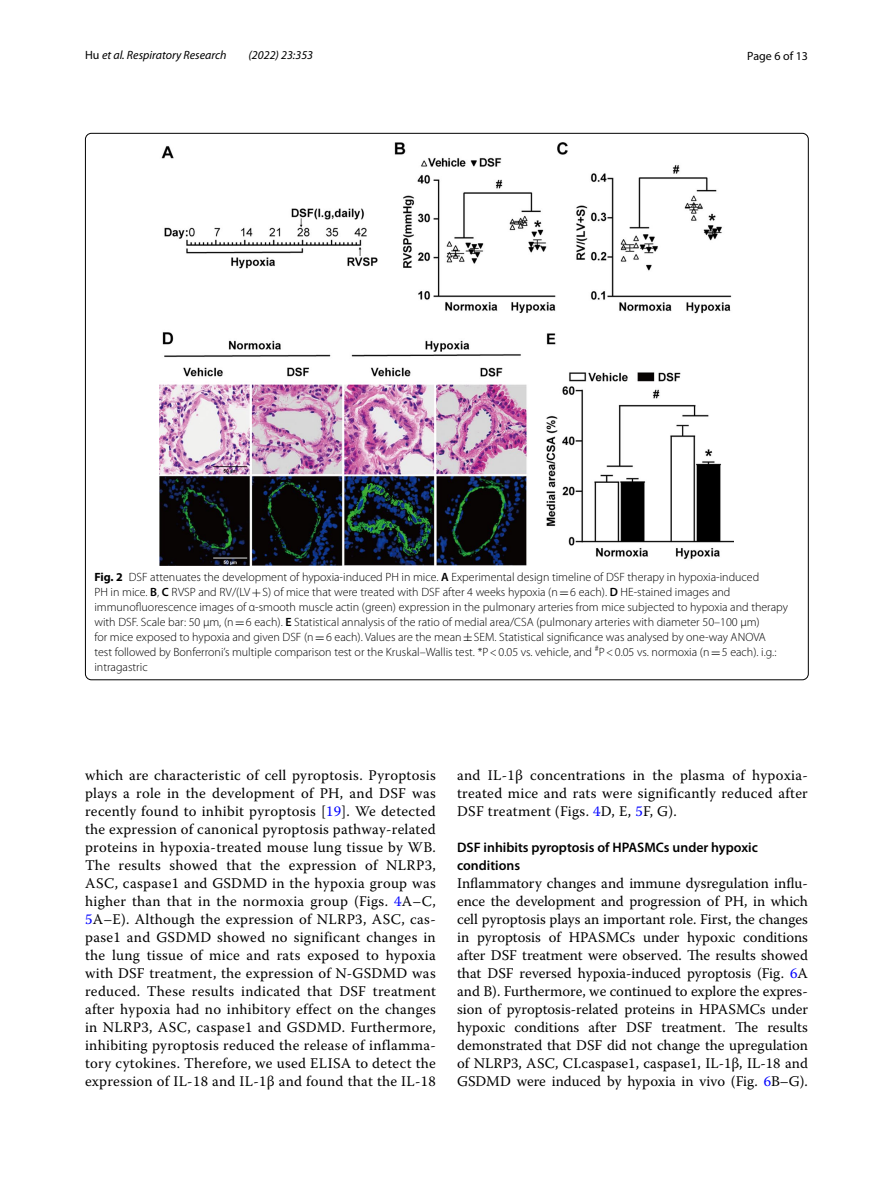
<style>
.page{position:relative;width:893px;height:1187px;background:#fff}
.page>*{position:absolute;margin:0;border:0;box-sizing:border-box;transform-origin:0 0}
.t1{font:14.7px/18px "Warnock Pro";letter-spacing:.015em;color:#000;text-align:justify}
.t2{font:600 13.8px/18px "Myriad Pro";color:#000}
.t3{font:300 12px/15px "Myriad Pro";color:#000}
.t4{font:italic 12px "Myriad Pro";color:#000}
.t5{font:12px "Myriad Pro";color:#000}
.s1{font-style:normal}
.s2{font-weight:700}
.s3{font-weight:600}
.s4{font-family:"MTSY";font-weight:400}
.s5{color:#00f}
</style>
<div class="page">
<img style="left:160px;top:142px;width:574px;height:423px">
<p class="t4" style="left:85px;top:48px;width:143px"><span class="s1">Hu</span> et al. Respiratory Research</p>
<p class="t4" style="left:249px;top:48px;width:66px">(2022) 23:353</p>
<p class="t5" style="left:747px;top:48px;width:62px">Page 6 of 13</p>
<p class="t3" style="left:94px;top:569px;width:695px"><span class="s2">Fig. 2</span> DSF attenuates the development of hypoxia-induced PH in mice. <span class="s3">A</span> Experimental design timeline of DSF therapy in hypoxia-induced<br>PH in mice. <span class="s3">B</span>, <span class="s3">C</span> RVSP and RV/(LV<span class="s4">+</span>S) of mice that were treated with DSF after 4 weeks hypoxia (n<span class="s4">=</span>6 each). <span class="s3">D</span> HE-stained images and immunofluorescence images of α-smooth muscle actin (green) expression in the pulmonary arteries from mice subjected to hypoxia and therapy with DSF. Scale bar: 50 μm, (n<span class="s4">=</span>6 each). <span class="s3">E</span> Statistical annalysis of the ratio of medial area/CSA (pulmonary arteries with diameter 50–100 μm)<br>for mice exposed to hypoxia and given DSF (n<span class="s4">=</span>6 each). Values are the mean<span class="s4">±</span>SEM. Statistical significance was analysed by one-way ANOVA<br>test followed by Bonferroni’s multiple comparison test or the Kruskal–Wallis test. *P&lt;0.05 vs. vehicle, and <sup>#</sup>P&lt;0.05 vs. normoxia (n<span class="s4">=</span>5 each). i.g.: intragastric</p>
<p class="t1" style="left:85px;top:766px;width:352px">which are characteristic of cell pyroptosis. Pyroptosis plays a role in the development of PH, and DSF was recently found to inhibit pyroptosis [<span class="s5">19</span>]. We detected the expression of canonical pyroptosis pathway-related proteins in hypoxia-treated mouse lung tissue by WB.<br>The results showed that the expression of NLRP3, ASC, caspase1 and GSDMD in the hypoxia group was higher than that in the normoxia group (Figs. <span class="s5">4</span>A–C, <span class="s5">5</span>A–E). Although the expression of NLRP3, ASC, cas&shy;pase1 and GSDMD showed no significant changes in the lung tissue of mice and rats exposed to hypoxia with DSF treatment, the expression of N-GSDMD was reduced. These results indicated that DSF treatment after hypoxia had no inhibitory effect on the changes in NLRP3, ASC, caspase1 and GSDMD. Furthermore, inhibiting pyroptosis reduced the release of inflamma&shy;tory cytokines. Therefore, we used ELISA to detect the expression of IL-18 and IL-1β and found that the IL-18</p>
<p class="t1" style="left:457px;top:766px;width:352px">and IL-1β concentrations in the plasma of hypoxia&shy;treated mice and rats were significantly reduced after DSF treatment (Figs. <span class="s5">4</span>D, E, <span class="s5">5</span>F, G).</p>
<p class="t2" style="left:457px;top:838px;width:302px">DSF inhibits pyroptosis of HPASMCs under hypoxic conditions</p>
<p class="t1" style="left:457px;top:874px;width:352px">Inflammatory changes and immune dysregulation influ&shy;ence the development and progression of PH, in which cell pyroptosis plays an important role. First, the changes in pyroptosis of HPASMCs under hypoxic conditions after DSF treatment were observed. The results showed that DSF reversed hypoxia-induced pyroptosis (Fig. <span class="s5">6</span>A and B). Furthermore, we continued to explore the expres&shy;sion of pyroptosis-related proteins in HPASMCs under hypoxic conditions after DSF treatment. The results demonstrated that DSF did not change the upregulation of NLRP3, ASC, CI.caspase1, caspase1, IL-1β, IL-18 and GSDMD were induced by hypoxia in vivo (Fig. <span class="s5">6</span>B–G).</p>
</div>
